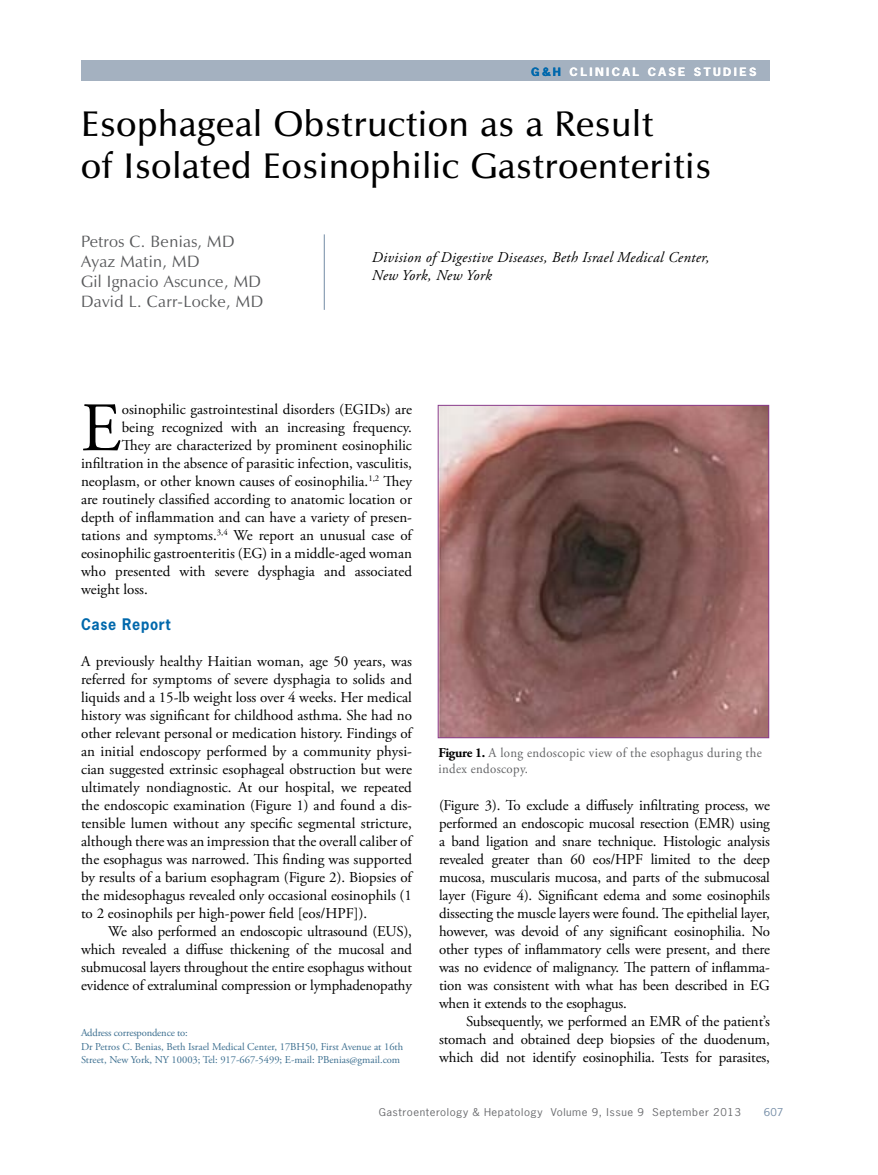
<style>
.page{position:relative;width:878px;height:1175px;background:#fff}
.page>*{position:absolute;margin:0;border:0;box-sizing:border-box;transform-origin:0 0}
.t1{font:69.3px "Adobe Garamond Pro";color:#000}
.t2{font:600 36px/42px "Zapf Humanist 601 BT";letter-spacing:.025em;color:#000}
.t3{font:16.5px/19.8px "Zapf Humanist 601 BT";letter-spacing:.02em;color:#58595b}
.t4{font:15px/18px "Adobe Garamond Pro";color:#000;text-align:justify}
.t5{font:italic 15px/18px "Adobe Garamond Pro";letter-spacing:.02em;color:#000}
.t6{font:700 15px "News Gothic Std";letter-spacing:.05em;color:#0068ac;scale:.95 1}
.t7{font:13.5px/16.5px "Adobe Garamond Pro";letter-spacing:.025em;color:#636466;scale:.95 1}
.t8{font:700 10.8px "News Gothic Std";letter-spacing:.2em;color:#fff;scale:1.11 1}
.t9{font:700 10.8px "News Gothic Std";color:#0068ac;scale:1.11 1}
.t10{font:10.5px/13.5px "Adobe Garamond Pro";color:#3b6e8f}
.t11{font:10.2px "News Gothic Std";letter-spacing:.05em;color:#6d6e71;scale:1.11 1}
.t12{font:10.2px "News Gothic Std";color:#738ba5;scale:1.11 1}
.s1{font-weight:700;color:#000}
</style>
<div class="page">
<div style="left:81px;top:61px;width:689px;height:20px;background:#a4b1c0"></div>
<hr style="left:324px;top:234px;width:1px;height:76px;background:#738ba5">
<img style="left:440px;top:407px;width:326px;height:329px">
<div style="left:438px;top:405px;width:330px;height:333px;border:1px solid #8a3c8c"></div>
<p class="t9" style="left:531px;top:64px;width:28px">G&amp;H</p>
<p class="t8" style="left:569px;top:64px;width:170px">CLINICAL CASE STUDIES</p>
<h2 class="t2" style="left:81px;top:103px;width:631px">Esophageal Obstruction as a Result<br>of Isolated Eosinophilic Gastroenteritis</h2>
<p class="t3" style="left:81px;top:232px;width:184px">Petros C. Benias, MD<br>Ayaz Matin, MD<br>Gil Ignacio Ascunce, MD<br>David L. Carr-Locke, MD</p>
<p class="t5" style="left:372px;top:249px;width:339px">Division of Digestive Diseases, Beth Israel Medical Center,<br>New York, New York</p>
<h1 class="t1" style="left:81px;top:386px;width:42px">E</h1>
<p class="t4" style="left:122px;top:401px;width:292px">osinophilic gastrointestinal disorders (EGIDs) are</p>
<p class="t4" style="left:122px;top:419px;width:291px">being recognized with an increasing frequency.</p>
<p class="t4" style="left:122px;top:437px;width:291px">They are characterized by prominent eosinophilic</p>
<p class="t4" style="left:81px;top:455px;width:332px">infiltration in the absence of parasitic infection, vasculitis,</p>
<p class="t4" style="left:81px;top:473px;width:332px">neoplasm, or other known causes of eosinophilia.<sup>1,2</sup> They</p>
<p class="t4" style="left:81px;top:491px;width:332px">are routinely classified according to anatomic location or</p>
<p class="t4" style="left:81px;top:509px;width:332px">depth of inflammation and can have a variety of presen-</p>
<p class="t4" style="left:81px;top:527px;width:332px">tations and symptoms.<sup>3,4</sup> We report an unusual case of</p>
<p class="t4" style="left:81px;top:545px;width:332px">eosinophilic gastroenteritis (EG) in a middle-aged woman</p>
<p class="t4" style="left:81px;top:563px;width:332px">who presented with severe dysphagia and associated</p>
<p class="t4" style="left:81px;top:581px;width:68px">weight loss.</p>
<p class="t6" style="left:81px;top:614px;width:96px">Case Report</p>
<p class="t4" style="left:81px;top:653px;width:332px">A previously healthy Haitian woman, age 50 years, was referred for symptoms of severe dysphagia to solids and liquids and a 15-lb weight loss over 4 weeks. Her medical history was significant for childhood asthma. She had no other relevant personal or medication history. Findings of an initial endoscopy performed by a community physi&shy;cian suggested extrinsic esophageal obstruction but were ultimately nondiagnostic. At our hospital, we repeated the endoscopic examination (Figure 1) and found a dis&shy;tensible lumen without any specific segmental stricture, although there was an impression that the overall caliber of the esophagus was narrowed. This finding was supported by results of a barium esophagram (Figure 2). Biopsies of the midesophagus revealed only occasional eosinophils (1 to 2 eosinophils per high-power field [eos/HPF]).</p>
<p class="t4" style="left:81px;top:923px;width:332px;text-indent:27px">We also performed an endoscopic ultrasound (EUS), which revealed a diffuse thickening of the mucosal and submucosal layers throughout the entire esophagus without evidence of extraluminal compression or lymphadenopathy</p>
<p class="t10" style="left:81px;top:1026px;width:324px">Address correspondence to:<br>Dr Petros C. Benias, Beth Israel Medical Center, 17BH50, First Avenue at 16th<br>Street, New York, NY 10003; Tel: 917-667-5499; E-mail: PBenias@gmail.com</p>
<p class="t7" style="left:438px;top:745px;width:342px"><span class="s1">Figure 1.</span> A long endoscopic view of the esophagus during the index endoscopy.</p>
<p class="t4" style="left:439px;top:797px;width:332px">(Figure 3). To exclude a diffusely infiltrating process, we performed an endoscopic mucosal resection (EMR) using a band ligation and snare technique. Histologic analysis revealed greater than 60 eos/HPF limited to the deep mucosa, muscularis mucosa, and parts of the submucosal layer (Figure 4). Significant edema and some eosinophils dissecting the muscle layers were found. The epithelial layer, however, was devoid of any significant eosinophilia. No other types of inflammatory cells were present, and there was no evidence of malignancy. The pattern of inflamma&shy;tion was consistent with what has been described in EG when it extends to the esophagus.</p>
<p class="t4" style="left:439px;top:1013px;width:332px;text-indent:27px">Subsequently, we performed an EMR of the patient’s stomach and obtained deep biopsies of the duodenum, which did not identify eosinophilia. Tests for parasites,</p>
<p class="t11" style="left:378px;top:1105px;width:328px">Gastroenterology &amp; Hepatology Volume 9, Issue 9 September 2013</p>
<p class="t12" style="left:764px;top:1105px;width:19px">607</p>
</div>
